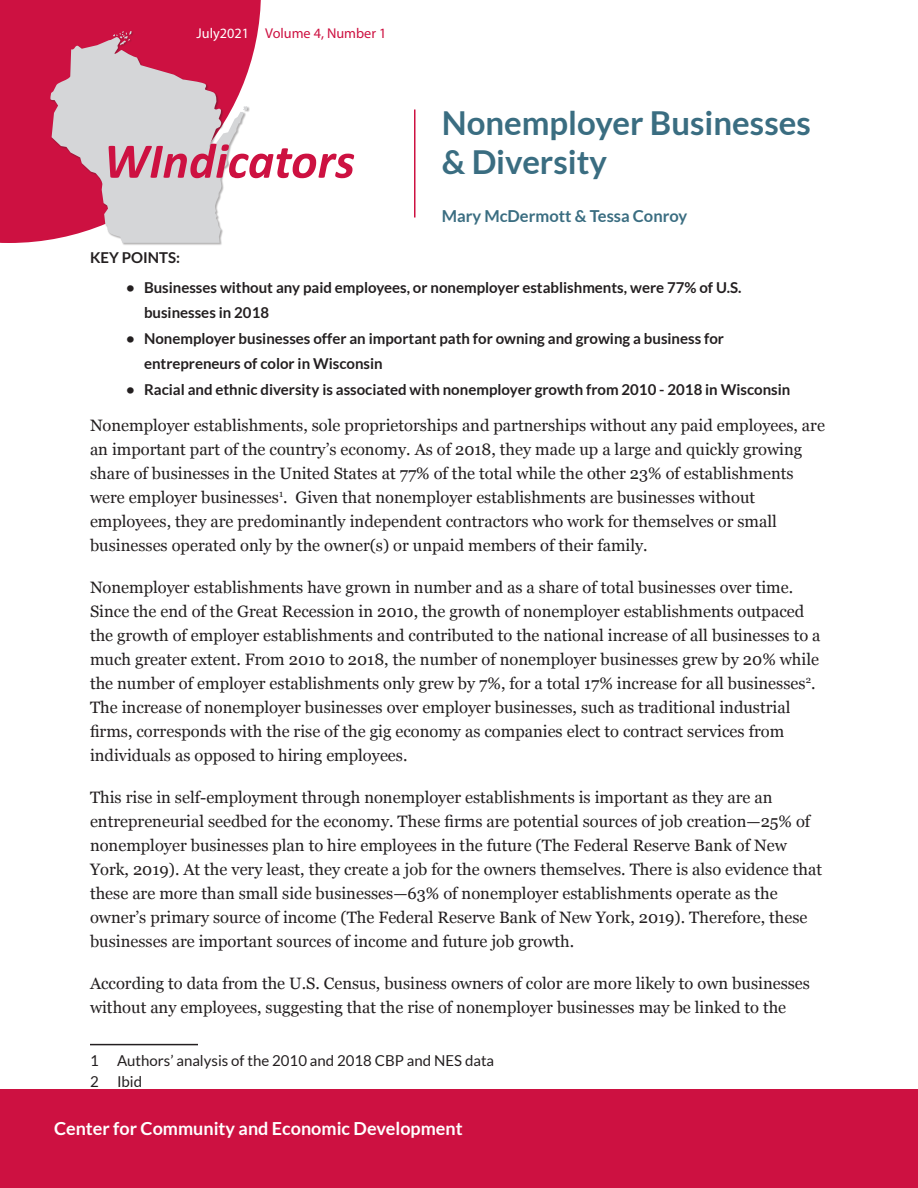
<style>
.page{position:relative;width:918px;height:1188px;background:#fff}
.page>*{position:absolute;margin:0;border:0;box-sizing:border-box;transform-origin:0 0}
.t1{font:italic 700 50.1px "Calibri";color:#cd1141}
.Main_Title{font:700 33px/39px "Lato";color:#3a6d81}
.t2{font:700 18px "Lato";color:#fff}
.Text{font:16.5px/24px "Georgia";color:#231f20}
.Authors{font:700 16.5px "Lato";color:#3a6d81}
.Bullet_Intro{font:700 15px/25.5px "Lato";color:#231f20}
.t3{font:15px "Lato";color:#231f20}
.Main_Title-2{font:700 15px "Lato";color:#231f20}
.t4{font:14.25px "Myriad Pro";color:#cd1141}
.t5{font:14.25px "Myriad Pro";color:#fff}
</style>
<div class="page">
<hr style="left:90px;top:1044px;width:108px;height:1px;background:#231f20">
<svg style="left:0;top:0;width:261px;height:243px;background:#d32e58"></svg>
<div style="left:0;top:1089px;width:918px;height:99px;background:#cd1141"></div>
<svg style="left:50px;top:31px;width:198px;height:212px;background:#d69fae"></svg>
<hr style="left:414px;top:110px;width:2px;height:108px;background:#cd1141">
<p class="t5" style="left:197px;top:24px;width:54px">July2021</p>
<p class="t4" style="left:265px;top:24px;width:123px">Volume 4, Number 1</p>
<p class="t1" style="left:104px;top:129px;width:253px">WIndicators</p>
<p class="Main_Title" style="left:442px;top:103px;width:371px">Nonemployer Businesses &amp; Diversity</p>
<p class="Authors" style="left:442px;top:206px;width:247px">Mary McDermott &amp; Tessa Conroy</p>
<p class="Main_Title-2" style="left:90px;top:249px;width:92px">KEY POINTS:</p>
<p class="Bullet_Intro" style="left:144px;top:274px;width:599px;text-indent:-18px">• Businesses without any paid employees, or nonemployer establishments, were 77% of U.S. businesses in 2018</p>
<p class="Bullet_Intro" style="left:144px;top:325px;width:582px;text-indent:-18px">• Nonemployer businesses offer an important path for owning and growing a business for entrepreneurs of color in Wisconsin</p>
<p class="Bullet_Intro" style="left:126px;top:376px;width:666px">• Racial and ethnic diversity is associated with nonemployer growth from 2010 - 2018 in Wisconsin</p>
<p class="Text" style="left:90px;top:413px;width:737px">Nonemployer establishments, sole proprietorships and partnerships without any paid employees, are an important part of the country’s economy. As of 2018, they made up a large and quickly growing share of businesses in the United States at 77% of the total while the other 23% of establishments were employer businesses<sup>1</sup>. Given that nonemployer establishments are businesses without employees, they are predominantly independent contractors who work for themselves or small businesses operated only by the owner(s) or unpaid members of their family.</p>
<p class="Text" style="left:90px;top:575px;width:732px">Nonemployer establishments have grown in number and as a share of total businesses over time.<br>Since the end of the Great Recession in 2010, the growth of nonemployer establishments outpaced the growth of employer establishments and contributed to the national increase of all businesses to a much greater extent. From 2010 to 2018, the number of nonemployer businesses grew by 20% while the number of employer establishments only grew by 7%, for a total 17% increase for all businesses<sup>2</sup>.<br>The increase of nonemployer businesses over employer businesses, such as traditional industrial firms, corresponds with the rise of the gig economy as companies elect to contract services from individuals as opposed to hiring employees.</p>
<p class="Text" style="left:90px;top:785px;width:734px">This rise in self-employment through nonemployer establishments is important as they are an entrepreneurial seedbed for the economy. These firms are potential sources of job creation—25% of nonemployer businesses plan to hire employees in the future (The Federal Reserve Bank of New York, 2019). At the very least, they create a job for the owners themselves. There is also evidence that these are more than small side businesses—63% of nonemployer establishments operate as the owner’s primary source of income (The Federal Reserve Bank of New York, 2019). Therefore, these businesses are important sources of income and future job growth.</p>
<p class="Text" style="left:90px;top:971px;width:722px">According to data from the U.S. Census, business owners of color are more likely to own businesses without any employees, suggesting that the rise of nonemployer businesses may be linked to the</p>
<p class="t3" style="left:90px;top:1052px;width:406px">1 Authors’ analysis of the 2010 and 2018 CBP and NES data</p>
<p class="t3" style="left:90px;top:1073px;width:54px">2 Ibid</p>
<p class="t2" style="left:54px;top:1118px;width:410px">Center for Community and Economic Development</p>
</div>
